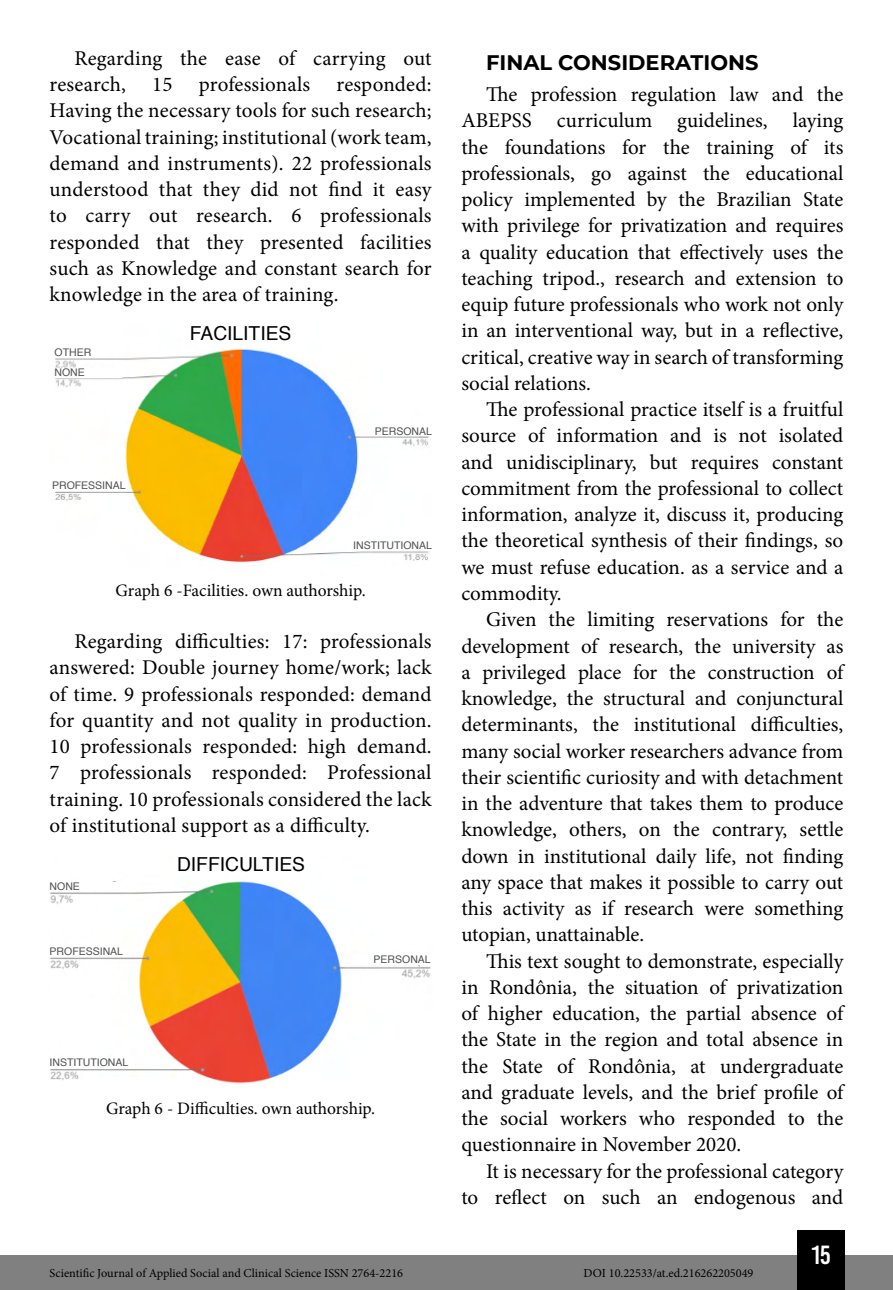
<style>
.page{position:relative;width:893px;height:1290px;background:#fff}
.page>*{position:absolute;margin:0;border:0;box-sizing:border-box;transform-origin:0 0}
.t1{font:26.25px "Bebas Kai";color:#fff}
.Texto_1{font:21px/26.2px "Minion Pro";color:#000;text-align:justify}
.Título_1{font:700 21px "Montserrat";color:#000}
.imagens_graf_tab{font:19.25px "Helvetica";color:#000}
.Info_Imagem{font:17.5px "Minion Pro";letter-spacing:-.005em;color:#000}
.t2{font:12.25px "Minion Pro";color:#000}
.imagens_graf_tab-2{font:10.5px "Helvetica";color:#505050}
</style>
<div class="page">
<div style="left:0;top:1255px;width:893px;height:35px;background:#808080"></div>
<div style="left:797px;top:1230px;width:48px;height:60px;background:#000"></div>
<img style="left:55px;top:349px;width:374px;height:214px">
<img style="left:50px;top:881px;width:381px;height:203px">
<div style="left:55px;top:348px;width:42px;height:10px;background:#fff"></div>
<div style="left:55px;top:368px;width:67px;height:10px;background:#fff"></div>
<div style="left:52px;top:481px;width:74px;height:10px;background:#fff"></div>
<div style="left:357px;top:427px;width:75px;height:9px;background:#fff"></div>
<div style="left:346px;top:541px;width:86px;height:9px;background:#fff"></div>
<div style="left:50px;top:882px;width:77px;height:9px;background:#fff"></div>
<div style="left:50px;top:947px;width:87px;height:9px;background:#fff"></div>
<div style="left:350px;top:955px;width:80px;height:9px;background:#fff"></div>
<div style="left:50px;top:1058px;width:85px;height:9px;background:#fff"></div>
<p class="Texto_1" style="left:50px;top:45px;width:383px;text-indent:25px">Regarding the ease of carrying out research,</p>
<p class="Texto_1" style="left:50px;top:71px;width:384px;text-indent:287px">responded:<br>Having the necessary tools for such research; Vocational training; institutional (work team, demand and instruments). 22 professionals understood that they did not find it easy to carry out research. 6 professionals responded that they presented facilities such as Knowledge and constant search for knowledge in the area of training.</p>
<p class="Texto_1" style="left:152px;top:71px;width:22px">15</p>
<p class="Texto_1" style="left:199px;top:71px;width:113px">professionals</p>
<p class="imagens_graf_tab-2" style="left:55px;top:345px;width:38px">OTHER</p>
<p class="imagens_graf_tab-2" style="left:55px;top:364px;width:32px">NONE</p>
<p class="imagens_graf_tab-2" style="left:52px;top:477px;width:75px">PROFESSINAL</p>
<p class="imagens_graf_tab" style="left:190px;top:318px;width:103px">FACILITIES</p>
<p class="imagens_graf_tab-2" style="left:375px;top:423px;width:59px">PERSONAL</p>
<p class="imagens_graf_tab-2" style="left:353px;top:537px;width:80px">INSTITUTIONAL</p>
<p class="Info_Imagem" style="left:116px;top:578px;width:252px">Graph 6 -Facilities. own authorship.</p>
<p class="Texto_1" style="left:50px;top:628px;width:384px;text-indent:25px">Regarding difficulties: 17: professionals answered: Double journey home/work; lack of time. 9 professionals responded: demand for quantity and not quality in production.<br>10 professionals responded: high demand.<br>7 professionals responded: Professional training. 10 professionals considered the lack of institutional support as a difficulty.</p>
<p class="imagens_graf_tab-2" style="left:50px;top:878px;width:32px">NONE</p>
<p class="imagens_graf_tab-2" style="left:50px;top:943px;width:75px">PROFESSINAL</p>
<p class="imagens_graf_tab-2" style="left:50px;top:1054px;width:80px">INSTITUTIONAL</p>
<p class="imagens_graf_tab" style="left:177px;top:849px;width:129px">DIFFICULTIES</p>
<p class="imagens_graf_tab-2" style="left:374px;top:951px;width:59px">PERSONAL</p>
<p class="Info_Imagem" style="left:106px;top:1096px;width:271px">Graph 6 - Difficulties. own authorship.</p>
<p class="Título_1" style="left:486px;top:47px;width:274px">FINAL CONSIDERATIONS</p>
<p class="Texto_1" style="left:461px;top:81px;width:384px;text-indent:25px">The profession regulation law and the ABEPSS curriculum guidelines, laying the foundations for the training of its professionals, go against the educational policy implemented by the Brazilian State with privilege for privatization and requires a quality education that effectively uses the teaching tripod., research and extension to equip future professionals who work not only in an interventional way, but in a reflective, critical, creative way in search of transforming social relations.</p>
<p class="Texto_1" style="left:461px;top:396px;width:384px;text-indent:25px">The professional practice itself is a fruitful source of information and is not isolated and unidisciplinary, but requires constant commitment from the professional to collect information, analyze it, discuss it, producing the theoretical synthesis of their findings, so we must refuse education. as a service and a commodity.</p>
<p class="Texto_1" style="left:461px;top:606px;width:384px;text-indent:25px">Given the limiting reservations for the development of research, the university as a privileged place for the construction of knowledge, the structural and conjunctural determinants, the institutional difficulties, many social worker researchers advance from their scientific curiosity and with detachment in the adventure that takes them to produce knowledge, others, on the contrary, settle down in institutional daily life, not finding any space that makes it possible to carry out this activity as if research were something utopian, unattainable.</p>
<p class="Texto_1" style="left:461px;top:948px;width:383px;text-indent:25px">This text sought to demonstrate, especially in Rondônia, the situation of privatization of higher education, the partial absence of the State in the region and total absence in the State of Rondônia, at undergraduate and graduate levels, and the brief profile of the social workers who responded to the questionnaire in November 2020.</p>
<p class="Texto_1" style="left:461px;top:1158px;width:383px;text-align:right">It is necessary for the professional category<br>to reflect on such an endogenous and</p>
<p class="t1" style="left:811px;top:1241px;width:21px">15</p>
<p class="t2" style="left:50px;top:1265px;width:355px">Scientific Journal of Applied Social and Clinical Science ISSN 2764-2216</p>
<p class="t2" style="left:584px;top:1265px;width:171px">DOI 10.22533/at.ed.216262205049</p>
</div>
